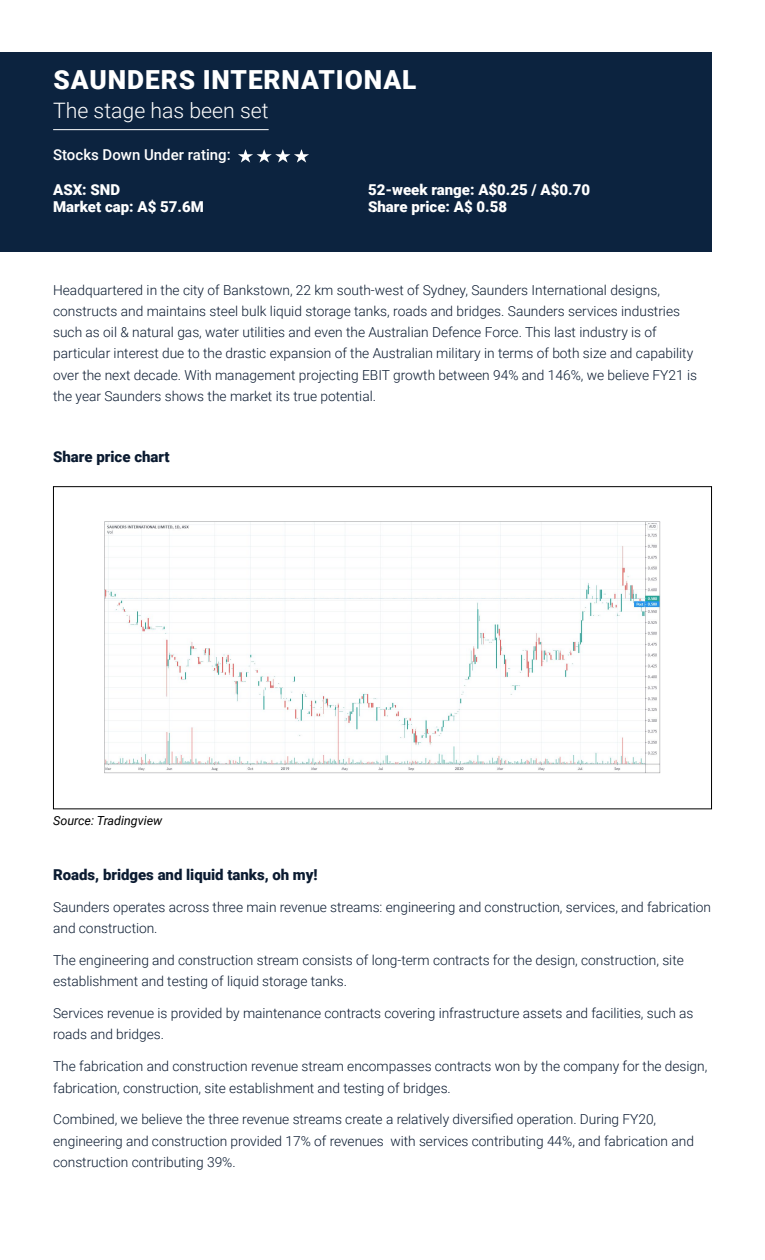
<style>
.page{position:relative;width:765px;height:1260px;background:#fff}
.page>*{position:absolute;margin:0;border:0;box-sizing:border-box;transform-origin:0 0}
.t1{font:900 26.25px "Roboto";letter-spacing:.035em;color:#fff}
.t2{font:300 21.25px "Roboto";color:#fff}
.t3{font:900 15px "Roboto";color:#fff}
.t4{font:900 15px "Roboto";color:#0b1b31}
.t5{font:500 15px "Roboto";color:#fff}
.t6{font:300 13.75px/21.2px "Roboto";color:#0b1b31}
.t7{font:italic 12.5px "Roboto";color:#000}
</style>
<div class="page">
<div style="left:0;top:52px;width:712px;height:200px;background:#0c233f"></div>
<hr style="left:53px;top:129px;width:216px;height:1px;background:#fff">
<img style="left:105px;top:522px;width:555px;height:252px">
<svg style="left:238px;top:149px;width:71px;height:14px"></svg>
<h1 class="t1" style="left:54px;top:61px;width:364px">SAUNDERS INTERNATIONAL</h1>
<h2 class="t2" style="left:53px;top:95px;width:217px">The stage has been set</h2>
<p class="t5" style="left:53px;top:145px;width:179px">Stocks Down Under rating:</p>
<p class="t3" style="left:53px;top:179px;width:69px">ASX: SND</p>
<p class="t3" style="left:368px;top:179px;width:223px">52-week range: A$0.25 / A$0.70</p>
<p class="t3" style="left:53px;top:196px;width:152px">Market cap: A$ 57.6M</p>
<p class="t3" style="left:368px;top:196px;width:140px">Share price: A$ 0.58</p>
<p class="t6" style="left:53px;top:279px;width:645px">Headquartered in the city of Bankstown, 22 km south-west of Sydney, Saunders International designs, constructs and maintains steel bulk liquid storage tanks, roads and bridges. Saunders services industries such as oil &amp; natural gas, water utilities and even the Australian Defence Force. This last industry is of particular interest due to the drastic expansion of the Australian military in terms of both size and capability over the next decade. With management projecting EBIT growth between 94% and 146%, we believe FY21 is the year Saunders shows the market its true potential.</p>
<p class="t4" style="left:53px;top:446px;width:118px">Share price chart</p>
<p class="t7" style="left:53px;top:812px;width:111px">Source: Tradingview</p>
<p class="t4" style="left:53px;top:864px;width:266px">Roads, bridges and liquid tanks, oh my!</p>
<p class="t6" style="left:53px;top:896px;width:660px">Saunders operates across three main revenue streams: engineering and construction, services, and fabrication and construction.</p>
<p class="t6" style="left:53px;top:949px;width:632px">The engineering and construction stream consists of long-term contracts for the design, construction, site establishment and testing of liquid storage tanks.</p>
<p class="t6" style="left:53px;top:1002px;width:642px">Services revenue is provided by maintenance contracts covering infrastructure assets and facilities, such as roads and bridges.</p>
<p class="t6" style="left:53px;top:1055px;width:656px">The fabrication and construction revenue stream encompasses contracts won by the company for the design, fabrication, construction, site establishment and testing of bridges.</p>
<p class="t6" style="left:53px;top:1108px;width:642px">Combined, we believe the three revenue streams create a relatively diversified operation. During FY20, engineering and construction provided 17% of revenues with services contributing 44%, and fabrication and construction contributing 39%.</p>
</div>
